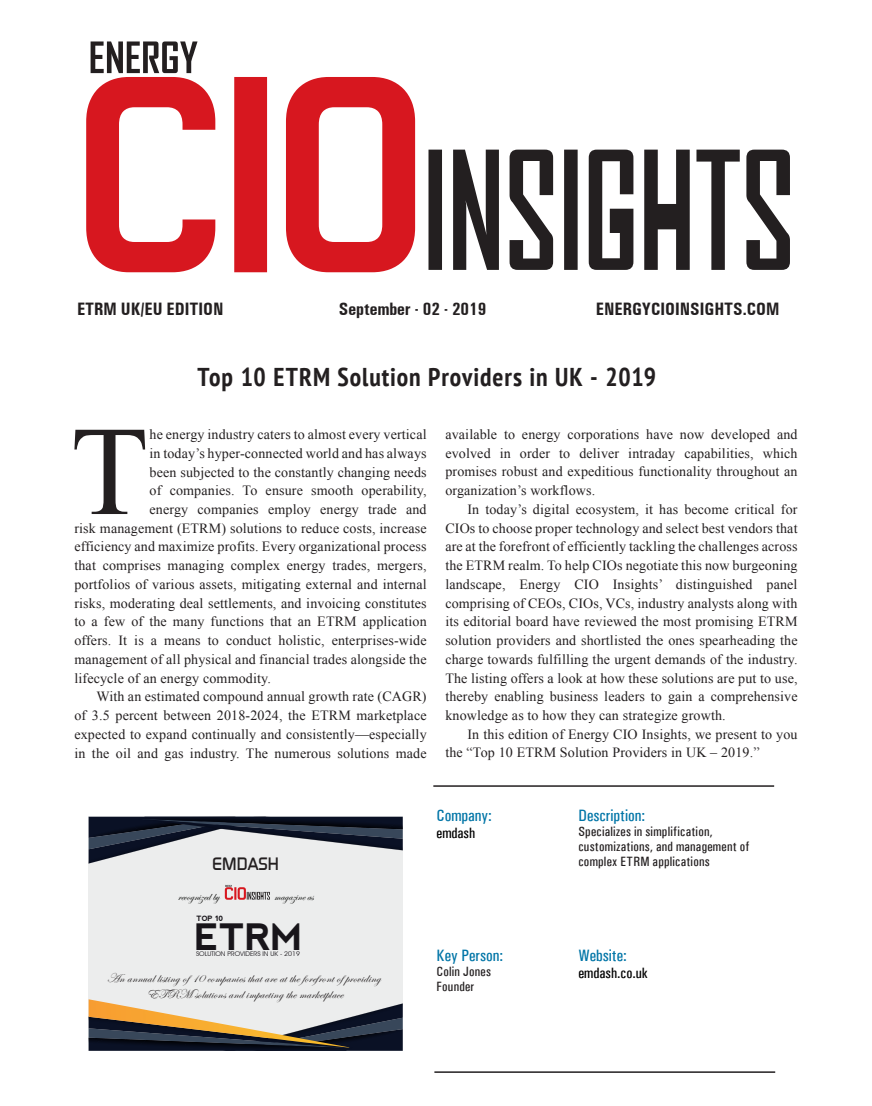
<style>
.page{position:relative;width:872px;height:1106px;background:#fff}
.page>*{position:absolute;margin:0;border:0;box-sizing:border-box;transform-origin:0 0}
.t1{font:127.2px "Times New Roman";color:#231f20}
.t2{font:700 36.45px "nevis";color:#18151a}
.t3{font:700 condensed 25.8px "PT Sans";letter-spacing:.035em;color:#231f20}
.t4{font:700 condensed 18px "Univers";color:#231f20}
.t5{font:17.1px "Bazouk S Si";color:#231f20}
.t6{font:500 condensed 16.5px "Univers";color:#0075a7}
.t7{font:500 condensed 15px "Univers";color:#000}
.t8{font:14.1px/18.8px "Times New Roman";letter-spacing:.01em;color:#231f20;text-align:justify}
.t9{font:500 condensed 13.5px/15px "Univers";letter-spacing:.02em;color:#231f20}
.t10{font:13.2px "Edwardian Script ITC";letter-spacing:.02em;color:#231f20}
.t11{font:12.15px "Edwardian Script ITC";color:#040503;scale:.96 1}
.t12{font:700 7.35px "nevis";color:#18151a}
.t13{font:6.45px "Avant Garde IT Cby BT";color:#18151a;scale:1.07 1}
</style>
<div class="page">
<hr style="left:433px;top:785px;width:341px;height:1px;background:#231f20">
<hr style="left:434px;top:1071px;width:341px;height:1px;background:#231f20">
<div style="left:89px;top:816px;width:314px;height:234px;background:#eceded"></div>
<svg style="left:89px;top:999px;width:314px;height:51px"></svg>
<svg style="left:89px;top:816px;width:314px;height:48px"></svg>
<svg style="left:225px;top:885px;width:45px;height:14px"></svg>
<svg style="left:86px;top:77px;width:329px;height:195px;fill:#d7171f"></svg>
<svg style="left:428px;top:150px;width:362px;height:120px"></svg>
<svg style="left:91px;top:41px;width:106px;height:32px"></svg>
<p class="t4" style="left:77px;top:298px;width:148px">ETRM UK/EU EDITION</p>
<p class="t4" style="left:339px;top:298px;width:149px">September - 02 - 2019</p>
<p class="t4" style="left:596px;top:298px;width:185px">ENERGYCIOINSIGHTS.COM</p>
<h3 class="t3" style="left:197px;top:359px;width:460px">Top 10 ETRM Solution Providers in UK - 2019</h3>
<h1 class="t1" style="left:71px;top:386px;width:79px">T</h1>
<p class="t8" style="left:150px;top:425px;width:278px">he energy industry caters to almost every vertical</p>
<p class="t8" style="left:150px;top:443px;width:278px">in today’s hyper-connected world and has always</p>
<p class="t8" style="left:150px;top:462px;width:278px">been subjected to the constantly changing needs</p>
<p class="t8" style="left:150px;top:481px;width:278px">of companies. To ensure smooth operability,</p>
<p class="t8" style="left:150px;top:499px;width:278px">energy companies employ energy trade and</p>
<p class="t8" style="left:74px;top:518px;width:354px">risk management (ETRM) solutions to reduce costs, increase</p>
<p class="t8" style="left:74px;top:537px;width:354px">efficiency and maximize profits. Every organizational process</p>
<p class="t8" style="left:74px;top:556px;width:354px">that comprises managing complex energy trades, mergers,</p>
<p class="t8" style="left:74px;top:574px;width:354px">portfolios of various assets, mitigating external and internal</p>
<p class="t8" style="left:74px;top:593px;width:354px">risks, moderating deal settlements, and invoicing constitutes</p>
<p class="t8" style="left:74px;top:612px;width:354px">to a few of the many functions that an ETRM application</p>
<p class="t8" style="left:74px;top:631px;width:354px">offers. It is a means to conduct holistic, enterprises-wide</p>
<p class="t8" style="left:74px;top:649px;width:354px">management of all physical and financial trades alongside the</p>
<p class="t8" style="left:74px;top:668px;width:198px">lifecycle of an energy commodity.</p>
<p class="t8" style="left:97px;top:687px;width:331px">With an estimated compound annual growth rate (CAGR)</p>
<p class="t8" style="left:74px;top:705px;width:354px">of 3.5 percent between 2018-2024, the ETRM marketplace</p>
<p class="t8" style="left:74px;top:724px;width:354px">expected to expand continually and consistently—especially</p>
<p class="t8" style="left:74px;top:743px;width:354px">in the oil and gas industry. The numerous solutions made</p>
<p class="t8" style="left:445px;top:424px;width:354px">available to energy corporations have now developed and evolved in order to deliver intraday capabilities, which promises robust and expeditious functionality throughout an organization’s workflows.</p>
<p class="t8" style="left:445px;top:499px;width:354px;text-indent:22px">In today’s digital ecosystem, it has become critical for CIOs to choose proper technology and select best vendors that are at the forefront of efficiently tackling the challenges across the ETRM realm. To help CIOs negotiate this now burgeoning landscape, Energy CIO Insights’ distinguished panel comprising of CEOs, CIOs, VCs, industry analysts along with its editorial board have reviewed the most promising ETRM solution providers and shortlisted the ones spearheading the charge towards fulfilling the urgent demands of the industry.<br>The listing offers a look at how these solutions are put to use, thereby enabling business leaders to gain a comprehensive knowledge as to how they can strategize growth.</p>
<p class="t8" style="left:445px;top:724px;width:354px;text-indent:22px">In this edition of Energy CIO Insights, we present to you the “Top 10 ETRM Solution Providers in UK – 2019.”</p>
<p class="t5" style="left:212px;top:855px;width:68px">EMDASH</p>
<p class="t11" style="left:178px;top:889px;width:45px">recognized by</p>
<p class="t11" style="left:274px;top:889px;width:42px">magazine as</p>
<h2 class="t2" style="left:194px;top:916px;width:110px">ETRM</h2>
<p class="t12" style="left:196px;top:914px;width:28px">TOP 10</p>
<p class="t13" style="left:196px;top:950px;width:99px">SOLUTION PROVIDERS IN UK - 2019</p>
<p class="t10" style="left:107px;top:971px;width:275px">An annual listing of10 companies that are at the forefront ofproviding</p>
<p class="t10" style="left:147px;top:986px;width:198px">ETRM solutions and impacting the marketplace</p>
<p class="t6" style="left:436px;top:805px;width:57px">Company:</p>
<p class="t7" style="left:436px;top:824px;width:40px">emdash</p>
<p class="t6" style="left:436px;top:945px;width:68px">Key Person:</p>
<p class="t9" style="left:436px;top:963px;width:56px">Colin Jones<br>Founder</p>
<p class="t6" style="left:578px;top:805px;width:68px">Description:</p>
<p class="t9" style="left:578px;top:823px;width:172px">Specializes in simplification, customizations, and management of complex ETRM applications</p>
<p class="t6" style="left:578px;top:945px;width:50px">Website:</p>
<p class="t7" style="left:578px;top:964px;width:71px">emdash.co.uk</p>
</div>
